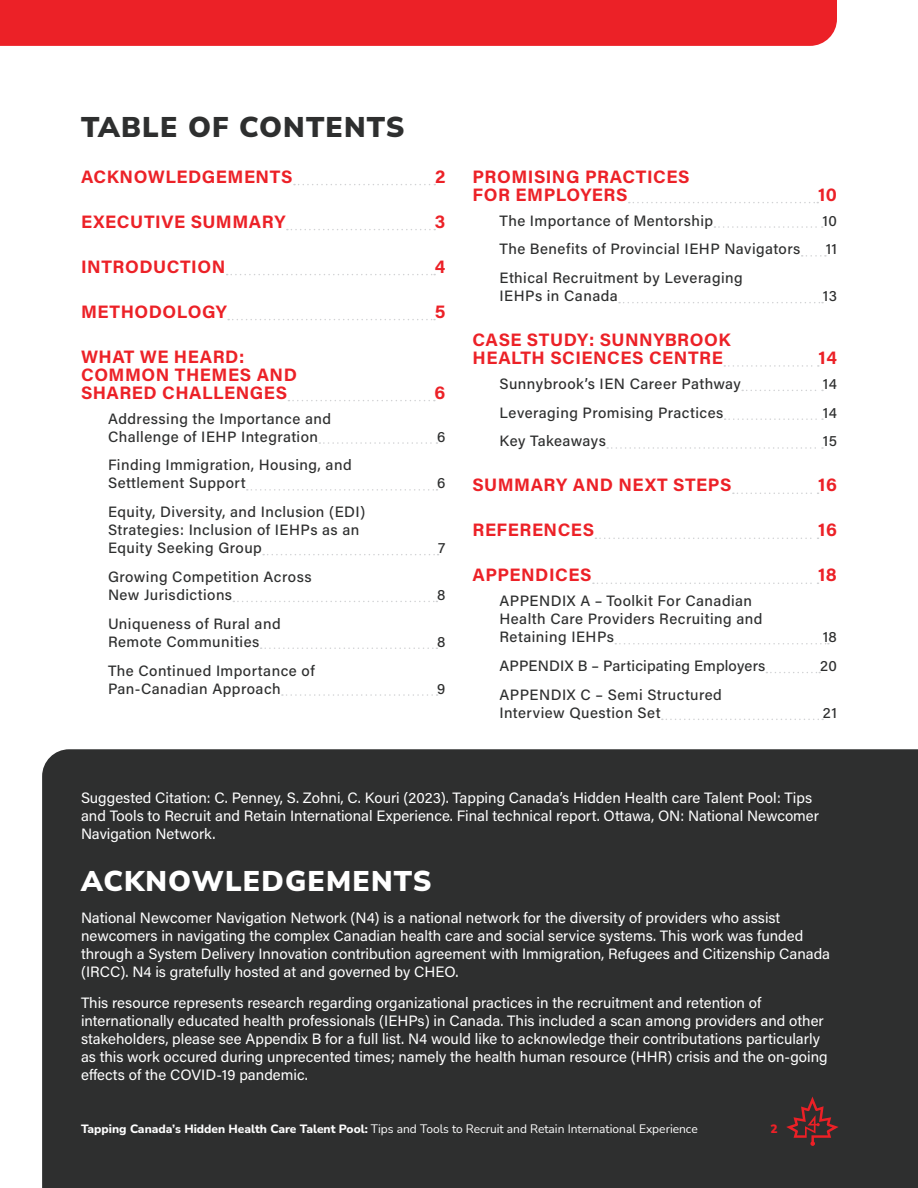
<style>
.page{position:relative;width:918px;height:1188px;background:#fff}
.page>*{position:absolute;margin:0;border:0;box-sizing:border-box;transform-origin:0 0}
.t1{font:900 28.5px "Nunito Sans";letter-spacing:.04em;color:#fff}
.t2{font:900 28.5px "Nunito Sans";letter-spacing:.04em;color:#2e2f2f}
.TOC_-_1{font:700 18px/18px "Acumin Pro";letter-spacing:.03em;color:#ec2127}
.body{font:15px/18px "Acumin Pro";color:#fff}
.TOC_-_2{font:500 15px/18px "Acumin Pro";letter-spacing:.03em;color:#2e2f2f}
.TOC_-_2-2{font:500 15px "Acumin Pro";letter-spacing:.01em;color:#2e2f2f}
.folio{font:12px "Nunito Sans";color:#fff}
.folio-2{font:900 12px "Nunito Sans";color:#ec2127}
.s1{font-weight:800}
</style>
<div class="page">
<div style="left:0;top:0;width:837px;height:46px;background:#ec2127"></div>
<div style="left:42px;top:749px;width:876px;height:439px;background:#2e2f2f"></div>
<svg style="left:294px;top:184px;width:141px;height:1px"></svg>
<svg style="left:287px;top:229px;width:148px;height:1px"></svg>
<svg style="left:227px;top:274px;width:208px;height:1px"></svg>
<svg style="left:228px;top:319px;width:207px;height:1px"></svg>
<svg style="left:288px;top:400px;width:147px;height:1px"></svg>
<svg style="left:319px;top:442px;width:118px;height:2px"></svg>
<svg style="left:247px;top:489px;width:190px;height:2px"></svg>
<svg style="left:263px;top:554px;width:176px;height:1px"></svg>
<svg style="left:233px;top:601px;width:204px;height:1px"></svg>
<svg style="left:261px;top:647px;width:176px;height:2px"></svg>
<svg style="left:282px;top:694px;width:156px;height:2px"></svg>
<svg style="left:629px;top:202px;width:189px;height:1px"></svg>
<svg style="left:714px;top:226px;width:109px;height:2px"></svg>
<svg style="left:802px;top:255px;width:24px;height:2px"></svg>
<svg style="left:619px;top:302px;width:204px;height:1px"></svg>
<svg style="left:724px;top:365px;width:95px;height:2px"></svg>
<svg style="left:742px;top:390px;width:81px;height:1px"></svg>
<svg style="left:725px;top:418px;width:98px;height:2px"></svg>
<svg style="left:607px;top:447px;width:216px;height:2px"></svg>
<svg style="left:733px;top:493px;width:86px;height:1px"></svg>
<svg style="left:595px;top:538px;width:224px;height:1px"></svg>
<svg style="left:593px;top:583px;width:225px;height:1px"></svg>
<svg style="left:615px;top:643px;width:214px;height:1px"></svg>
<svg style="left:766px;top:672px;width:54px;height:1px"></svg>
<svg style="left:662px;top:719px;width:161px;height:1px"></svg>
<svg style="left:786px;top:1097px;width:53px;height:49px;background:#532b2d"></svg>
<p class="t2" style="left:81px;top:107px;width:325px">TABLE OF CONTENTS</p>
<p class="TOC_-_1" style="left:81px;top:167px;width:213px">ACKNOWLEDGEMENTS</p>
<p class="TOC_-_1" style="left:435px;top:167px;width:12px">2</p>
<p class="TOC_-_1" style="left:81px;top:212px;width:206px">EXECUTIVE SUMMARY</p>
<p class="TOC_-_1" style="left:435px;top:212px;width:12px">3</p>
<p class="TOC_-_1" style="left:81px;top:257px;width:146px">INTRODUCTION</p>
<p class="TOC_-_1" style="left:435px;top:257px;width:12px">4</p>
<p class="TOC_-_1" style="left:81px;top:302px;width:147px">METHODOLOGY</p>
<p class="TOC_-_1" style="left:435px;top:302px;width:12px">5</p>
<p class="TOC_-_1" style="left:81px;top:347px;width:218px">WHAT WE HEARD:<br>COMMON THEMES AND<br>SHARED CHALLENGES</p>
<p class="TOC_-_1" style="left:435px;top:383px;width:12px">6</p>
<p class="TOC_-_2" style="left:108px;top:409px;width:225px">Addressing the Importance and<br>Challenge of IEHP Integration</p>
<p class="TOC_-_2" style="left:108px;top:455px;width:245px">Finding Immigration, Housing, and<br>Settlement Support</p>
<p class="TOC_-_2" style="left:108px;top:502px;width:259px">Equity, Diversity, and Inclusion (EDI)<br>Strategies: Inclusion of IEHPs as an<br>Equity Seeking Group</p>
<p class="TOC_-_2" style="left:108px;top:567px;width:205px">Growing Competition Across<br>New Jurisdictions</p>
<p class="TOC_-_2" style="left:108px;top:614px;width:174px">Uniqueness of Rural and<br>Remote Communities</p>
<p class="TOC_-_2" style="left:108px;top:661px;width:208px">The Continued Importance of<br>Pan-Canadian Approach</p>
<p class="TOC_-_2" style="left:437px;top:427px;width:10px">6</p>
<p class="TOC_-_2" style="left:437px;top:473px;width:10px">6</p>
<p class="TOC_-_2" style="left:438px;top:538px;width:9px">7</p>
<p class="TOC_-_2" style="left:437px;top:585px;width:10px">8</p>
<p class="TOC_-_2" style="left:437px;top:632px;width:10px">8</p>
<p class="TOC_-_2" style="left:437px;top:679px;width:10px">9</p>
<p class="TOC_-_1" style="left:472px;top:167px;width:219px">PROMISING PRACTICES<br>FOR EMPLOYERS</p>
<p class="TOC_-_1" style="left:818px;top:185px;width:20px">10</p>
<p class="TOC_-_2" style="left:500px;top:211px;width:215px">The Importance of Mentorship</p>
<p class="TOC_-_2" style="left:823px;top:211px;width:16px">10</p>
<p class="TOC_-_2" style="left:500px;top:239px;width:303px">The Benefits of Provincial IEHP Navigators</p>
<p class="TOC_-_2" style="left:826px;top:239px;width:13px">11</p>
<p class="TOC_-_2" style="left:500px;top:268px;width:245px">Ethical Recruitment by Leveraging<br>IEHPs in Canada</p>
<p class="TOC_-_2" style="left:823px;top:286px;width:16px">13</p>
<p class="TOC_-_1" style="left:472px;top:330px;width:260px">CASE STUDY: SUNNYBROOK<br>HEALTH SCIENCES CENTRE</p>
<p class="TOC_-_1" style="left:819px;top:348px;width:20px">14</p>
<p class="TOC_-_2" style="left:500px;top:374px;width:243px">Sunnybrook’s IEN Career Pathway</p>
<p class="TOC_-_2" style="left:823px;top:374px;width:16px">14</p>
<p class="TOC_-_2" style="left:500px;top:403px;width:225px">Leveraging Promising Practices</p>
<p class="TOC_-_2" style="left:823px;top:403px;width:16px">14</p>
<p class="TOC_-_2" style="left:500px;top:432px;width:108px">Key Takeaways</p>
<p class="TOC_-_2" style="left:823px;top:432px;width:16px">15</p>
<p class="TOC_-_1" style="left:472px;top:475px;width:261px">SUMMARY AND NEXT STEPS</p>
<p class="TOC_-_1" style="left:818px;top:475px;width:20px">16</p>
<p class="TOC_-_1" style="left:472px;top:520px;width:123px">REFERENCES</p>
<p class="TOC_-_1" style="left:818px;top:520px;width:20px">16</p>
<p class="TOC_-_1" style="left:472px;top:565px;width:121px">APPENDICES</p>
<p class="TOC_-_1" style="left:818px;top:565px;width:20px">18</p>
<p class="TOC_-_2" style="left:500px;top:591px;width:265px">APPENDIX A – Toolkit For Canadian<br>Health Care Providers Recruiting and<br>Retaining IEHPs</p>
<p class="TOC_-_2" style="left:823px;top:627px;width:16px">18</p>
<p class="TOC_-_2-2" style="left:500px;top:655px;width:268px">APPENDIX B – Participating Employers</p>
<p class="TOC_-_2" style="left:820px;top:656px;width:18px">20</p>
<p class="TOC_-_2" style="left:500px;top:685px;width:224px">APPENDIX C – Semi Structured<br>Interview Question Set</p>
<p class="TOC_-_2" style="left:823px;top:703px;width:16px">21</p>
<p class="body" style="left:81px;top:788px;width:740px">Suggested Citation: C. Penney, S. Zohni, C. Kouri (2023). Tapping Canada’s Hidden Health care Talent Pool: Tips and Tools to Recruit and Retain International Experience. Final technical report. Ottawa, ON: National Newcomer<br>Navigation Network.</p>
<p class="t1" style="left:81px;top:861px;width:352px">ACKNOWLEDGEMENTS</p>
<p class="body" style="left:81px;top:908px;width:751px">National Newcomer Navigation Network (N4) is a national network for the diversity of providers who assist newcomers in navigating the complex Canadian health care and social service systems. This work was funded through a System Delivery Innovation contribution agreement with Immigration, Refugees and Citizenship Canada (IRCC). N4 is gratefully hosted at and governed by CHEO.</p>
<p class="body" style="left:81px;top:993px;width:748px">This resource represents research regarding organizational practices in the recruitment and retention of internationally educated health professionals (IEHPs) in Canada. This included a scan among providers and other stakeholders, please see Appendix B for a full list. N4 would like to acknowledge their contributations particularly as this work occured during unprecented times; namely the health human resource (HHR) crisis and the on-going effects of the COVID-19 pandemic.</p>
<p class="folio" style="left:81px;top:1121px;width:618px"><span class="s1">Tapping Canada’s Hidden Health Care Talent Pool:</span> Tips and Tools to Recruit and Retain International Experience</p>
<p class="folio-2" style="left:770px;top:1121px;width:9px">2</p>
</div>
